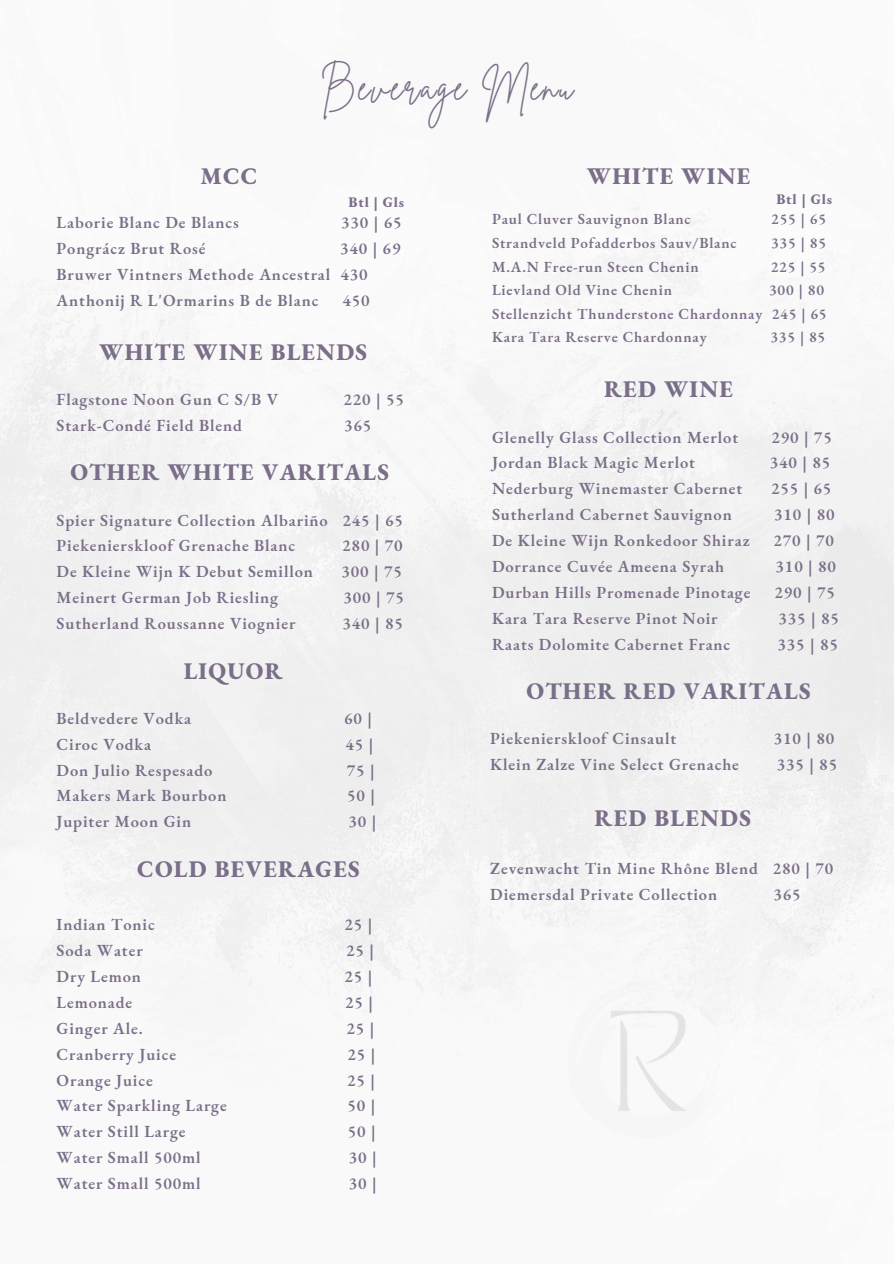
<style>
.page{position:relative;width:894px;height:1264px;background:#fff}
.page>*{position:absolute;margin:0;border:0;box-sizing:border-box;transform-origin:0 0}
.t1{font:37.5px "Brittany Signature";letter-spacing:.055em;color:#7b6e89}
.t2{font:800 23.25px "EB Garamond";letter-spacing:.055em;color:#7b6e89}
.t3{font:600 16.5px/25.8px "EB Garamond";letter-spacing:.055em;color:#7b6e89}
.t4{font:600 15px/23.7px "EB Garamond";letter-spacing:.055em;color:#7b6e89}
.t5{font:800 14.25px "EB Garamond";letter-spacing:.055em;color:#7b6e89}
</style>
<div class="page">
<img style="left:523px;top:937px;width:248px;height:248px">
<p class="t1" style="left:320px;top:63px;width:254px">Beverage Menu</p>
<p class="t2" style="left:586px;top:160px;width:165px">WHITE WINE</p>
<h3 class="t4" style="left:492px;top:207px;width:200px">Paul Cluver Sauvignon Blanc</h3>
<h3 class="t4" style="left:771px;top:207px;width:56px">255 | 65</h3>
<h3 class="t4" style="left:492px;top:231px;width:246px">Strandveld Pofadderbos Sauv/Blanc</h3>
<h3 class="t4" style="left:770px;top:231px;width:56px">335 | 85</h3>
<h3 class="t4" style="left:492px;top:254px;width:208px">M.A.N Free-run Steen Chenin</h3>
<h3 class="t4" style="left:770px;top:254px;width:56px">225 | 55</h3>
<h3 class="t4" style="left:492px;top:278px;width:181px">Lievland Old Vine Chenin</h3>
<h1 class="t2" style="left:200px;top:160px;width:58px">MCC</h1>
<h2 class="t3" style="left:57px;top:210px;width:184px">Laborie Blanc De Blancs</h2>
<h2 class="t3" style="left:341px;top:210px;width:62px">330 | 65</h2>
<h2 class="t3" style="left:57px;top:235px;width:150px">Pongrácz Brut Rosé</h2>
<h3 class="t5" style="left:348px;top:193px;width:57px">Btl | Gls</h3>
<p class="t5" style="left:776px;top:189px;width:57px">Btl | Gls</p>
<h2 class="t3" style="left:57px;top:235px;width:345px;text-indent:283px">340 | 69<br>Bruwer Vintners Methode Ancestral 430</h2>
<h2 class="t3" style="left:57px;top:287px;width:263px">Anthonij R L'Ormarins B de Blanc</h2>
<h2 class="t3" style="left:342px;top:287px;width:29px">450</h2>
<h3 class="t4" style="left:492px;top:278px;width:336px;text-indent:277px">300 | 80<br>Stellenzicht Thunderstone Chardonnay 245 | 65<br>Kara Tara Reserve Chardonnay</h3>
<h3 class="t4" style="left:770px;top:325px;width:56px">335 | 85</h3>
<h2 class="t2" style="left:99px;top:336px;width:269px">WHITE WINE BLENDS</h2>
<h2 class="t3" style="left:57px;top:386px;width:223px">Flagstone Noon Gun C S/B V</h2>
<h2 class="t3" style="left:343px;top:386px;width:62px">220 | 55</h2>
<h3 class="t3" style="left:57px;top:412px;width:187px">Stark-Condé Field Blend</h3>
<h3 class="t3" style="left:344px;top:412px;width:29px">365</h3>
<p class="t2" style="left:70px;top:457px;width:320px">OTHER WHITE VARITALS</p>
<h3 class="t3" style="left:57px;top:507px;width:348px">Spier Signature Collection Albariño 245 | 65<br>Piekenierskloof Grenache Blanc</h3>
<h3 class="t2" style="left:604px;top:374px;width:130px">RED WINE</h3>
<p class="t3" style="left:492px;top:424px;width:247px">Glenelly Glass Collection Merlot</p>
<p class="t3" style="left:771px;top:424px;width:62px">290 | 75</p>
<p class="t3" style="left:492px;top:449px;width:204px">Jordan Black Magic Merlot</p>
<p class="t3" style="left:769px;top:449px;width:62px">340 | 85</p>
<p class="t3" style="left:492px;top:475px;width:252px">Nederburg Winemaster Cabernet</p>
<p class="t3" style="left:770px;top:475px;width:62px">255 | 65</p>
<p class="t3" style="left:492px;top:501px;width:241px">Sutherland Cabernet Sauvignon</p>
<p class="t3" style="left:774px;top:501px;width:62px">310 | 80</p>
<p class="t3" style="left:492px;top:527px;width:259px">De Kleine Wijn Ronkedoor Shiraz</p>
<p class="t3" style="left:773px;top:527px;width:62px">270 | 70</p>
<p class="t3" style="left:492px;top:553px;width:233px">Dorrance Cuvée Ameena Syrah</p>
<p class="t3" style="left:775px;top:553px;width:62px">310 | 80</p>
<p class="t3" style="left:492px;top:579px;width:260px">Durban Hills Promenade Pinotage</p>
<p class="t3" style="left:774px;top:579px;width:62px">290 | 75</p>
<p class="t3" style="left:492px;top:605px;width:227px">Kara Tara Reserve Pinot Noir</p>
<p class="t3" style="left:778px;top:605px;width:62px">335 | 85</p>
<h2 class="t3" style="left:492px;top:631px;width:240px">Raats Dolomite Cabernet Franc</h2>
<h2 class="t3" style="left:777px;top:631px;width:62px">335 | 85</h2>
<h3 class="t3" style="left:342px;top:532px;width:62px">280 | 70</h3>
<h3 class="t3" style="left:57px;top:558px;width:258px">De Kleine Wijn K Debut Semillon</h3>
<h3 class="t3" style="left:341px;top:558px;width:62px">300 | 75</h3>
<h3 class="t3" style="left:57px;top:584px;width:223px">Meinert German Job Riesling</h3>
<h3 class="t3" style="left:343px;top:584px;width:62px">300 | 75</h3>
<h2 class="t3" style="left:57px;top:610px;width:240px">Sutherland Roussanne Viognier</h2>
<h2 class="t3" style="left:342px;top:610px;width:62px">340 | 85</h2>
<h2 class="t2" style="left:184px;top:655px;width:100px">LIQUOR</h2>
<h3 class="t3" style="left:57px;top:705px;width:136px">Beldvedere Vodka</h3>
<h3 class="t3" style="left:344px;top:705px;width:29px">60 |</h3>
<h3 class="t3" style="left:57px;top:731px;width:96px">Ciroc Vodka</h3>
<h3 class="t3" style="left:345px;top:731px;width:29px">45 |</h3>
<h3 class="t3" style="left:57px;top:756px;width:157px">Don Julio Respesado</h3>
<h3 class="t3" style="left:347px;top:756px;width:29px">75 |</h3>
<h3 class="t3" style="left:57px;top:782px;width:171px">Makers Mark Bourbon</h3>
<h3 class="t3" style="left:347px;top:782px;width:29px">50 |</h3>
<p class="t3" style="left:57px;top:808px;width:136px">Jupiter Moon Gin</p>
<p class="t3" style="left:348px;top:808px;width:29px">30 |</p>
<h3 class="t2" style="left:137px;top:853px;width:224px">COLD BEVERAGES</h3>
<p class="t3" style="left:57px;top:911px;width:100px">Indian Tonic</p>
<p class="t3" style="left:344px;top:911px;width:29px">25 |</p>
<p class="t3" style="left:57px;top:937px;width:88px">Soda Water</p>
<p class="t3" style="left:346px;top:937px;width:29px">25 |</p>
<p class="t3" style="left:57px;top:963px;width:86px">Dry Lemon</p>
<p class="t3" style="left:344px;top:963px;width:29px">25 |</p>
<p class="t3" style="left:57px;top:989px;width:77px">Lemonade</p>
<p class="t3" style="left:345px;top:989px;width:29px">25 |</p>
<p class="t3" style="left:57px;top:1015px;width:88px">Ginger Ale.</p>
<p class="t3" style="left:346px;top:1015px;width:29px">25 |</p>
<p class="t3" style="left:57px;top:1040px;width:121px">Cranberry Juice</p>
<p class="t3" style="left:347px;top:1040px;width:29px">25 |</p>
<p class="t3" style="left:57px;top:1066px;width:98px">Orange Juice</p>
<p class="t3" style="left:347px;top:1066px;width:29px">25 |</p>
<p class="t3" style="left:57px;top:1092px;width:172px">Water Sparkling Large</p>
<p class="t3" style="left:347px;top:1092px;width:29px">50 |</p>
<p class="t3" style="left:57px;top:1118px;width:130px">Water Still Large</p>
<p class="t3" style="left:347px;top:1118px;width:29px">50 |</p>
<p class="t3" style="left:57px;top:1144px;width:145px">Water Small 500ml</p>
<p class="t3" style="left:349px;top:1144px;width:29px">30 |</p>
<h2 class="t3" style="left:57px;top:1170px;width:145px">Water Small 500ml</h2>
<h2 class="t3" style="left:349px;top:1170px;width:29px">30 |</h2>
<h3 class="t2" style="left:526px;top:675px;width:286px">OTHER RED VARITALS</h3>
<h2 class="t3" style="left:490px;top:725px;width:187px">Piekenierskloof Cinsault</h2>
<h2 class="t3" style="left:773px;top:725px;width:62px">310 | 80</h2>
<h2 class="t3" style="left:490px;top:751px;width:250px">Klein Zalze Vine Select Grenache</h2>
<h2 class="t3" style="left:776px;top:751px;width:62px">335 | 85</h2>
<p class="t2" style="left:594px;top:802px;width:158px">RED BLENDS</p>
<h3 class="t3" style="left:490px;top:855px;width:344px">Zevenwacht Tin Mine Rhône Blend 280 | 70<br>Diemersdal Private Collection</h3>
<h3 class="t3" style="left:773px;top:881px;width:29px">365</h3>
</div>
